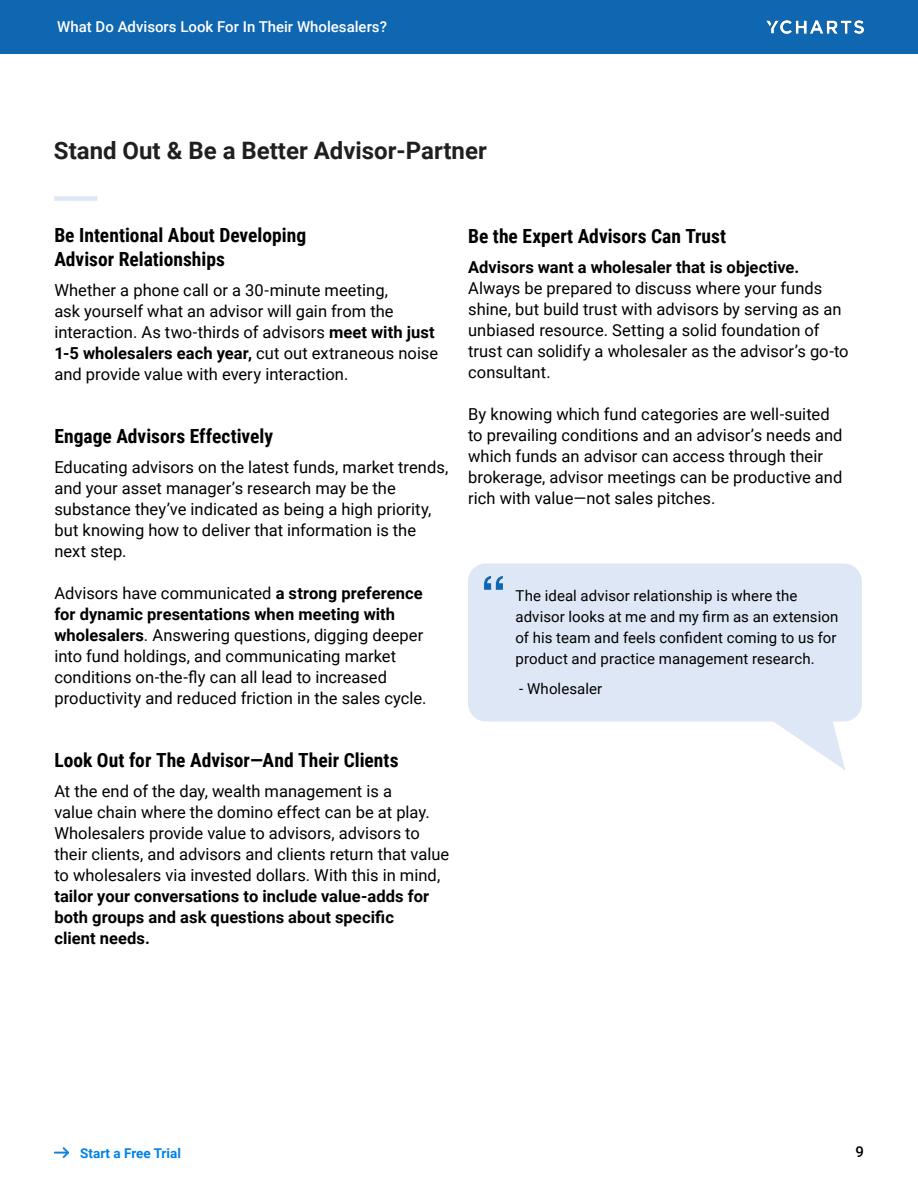
<style>
.page{position:relative;width:918px;height:1188px;background:#fff}
.page>*{position:absolute;margin:0;border:0;box-sizing:border-box;transform-origin:0 0}
.t1{font:700 51px "Helvetica";color:#0e67b0}
.t2{font:700 24px "Roboto";color:#1f1f1f}
.t3{font:700 19.5px/23.4px "Roboto Condensed";color:#000}
.t4{font:16.5px/21px "Roboto";color:#000}
.t5{font:700 16.5px/21px "Roboto";letter-spacing:.005em;color:#000}
.t6{font:15px/21px "Roboto";letter-spacing:.005em;color:#000}
.t7{font:500 15px "Roboto";color:#fff}
.t8{font:500 15px "Roboto";color:#000}
.t9{font:700 13.5px "Roboto";color:#0082e8}
.s1{font-weight:700}
</style>
<div class="page">
<div style="left:0;top:0;width:918px;height:54px;background:#0e67b0"></div>
<img style="left:766px;top:20px;width:98px;height:14px">
<img style="left:54px;top:1147px;width:15px;height:12px">
<div style="left:54px;top:196px;width:43px;height:5px;background:#dee7f5"></div>
<svg style="left:734px;top:721px;width:111px;height:49px"></svg>
<div style="left:468px;top:563px;width:394px;height:158px;background:#dee7f5;border-radius:18px"></div>
<p class="t7" style="left:57px;top:16px;width:331px">What Do Advisors Look For In Their Wholesalers?</p>
<h2 class="t2" style="left:54px;top:133px;width:434px">Stand Out &amp; Be a Better Advisor-Partner</h2>
<p class="t3" style="left:54px;top:223px;width:253px">Be Intentional About Developing<br>Advisor Relationships</p>
<p class="t4" style="left:54px;top:279px;width:385px">Whether a phone call or a 30-minute meeting,<br>ask yourself what an advisor will gain from the interaction. As two-thirds of advisors <span class="s1">meet with just 1-5 wholesalers each year,</span> cut out extraneous noise and provide value with every interaction.</p>
<p class="t3" style="left:54px;top:423px;width:220px">Engage Advisors Effectively</p>
<p class="t4" style="left:54px;top:456px;width:395px">Educating advisors on the latest funds, market trends, and your asset manager’s research may be the substance they’ve indicated as being a high priority, but knowing how to deliver that information is the next step.</p>
<p class="t4" style="left:54px;top:582px;width:374px">Advisors have communicated <span class="s1">a strong preference for dynamic presentations when meeting with wholesalers</span>. Answering questions, digging deeper into fund holdings, and communicating market conditions on-the-fly can all lead to increased productivity and reduced friction in the sales cycle.</p>
<p class="t3" style="left:54px;top:747px;width:346px">Look Out for The Advisor—And Their Clients</p>
<p class="t4" style="left:54px;top:780px;width:396px">At the end of the day, wealth management is a<br>value chain where the domino effect can be at play.<br>Wholesalers provide value to advisors, advisors to their clients, and advisors and clients return that value to wholesalers via invested dollars. With this in mind,</p>
<p class="t5" style="left:54px;top:885px;width:376px">tailor your conversations to include value-adds for both groups and ask questions about specific client needs.</p>
<p class="t3" style="left:468px;top:223px;width:259px">Be the Expert Advisors Can Trust</p>
<p class="t5" style="left:468px;top:256px;width:333px">Advisors want a wholesaler that is objective.</p>
<p class="t4" style="left:468px;top:277px;width:382px">Always be prepared to discuss where your funds shine, but build trust with advisors by serving as an unbiased resource. Setting a solid foundation of trust can solidify a wholesaler as the advisor’s go-to consultant.</p>
<p class="t4" style="left:468px;top:403px;width:376px">By knowing which fund categories are well-suited to prevailing conditions and an advisor’s needs and which funds an advisor can access through their brokerage, advisor meetings can be productive and rich with value—not sales pitches.</p>
<h1 class="t1" style="left:481px;top:554px;width:27px">“</h1>
<p class="t6" style="left:516px;top:584px;width:324px">The ideal advisor relationship is where the advisor looks at me and my firm as an extension of his team and feels confident coming to us for product and practice management research.</p>
<p class="t6" style="left:519px;top:677px;width:85px">- Wholesaler</p>
<p class="t9" style="left:80px;top:1143px;width:102px">Start a Free Trial</p>
<p class="t8" style="left:855px;top:1141px;width:10px">9</p>
</div>
